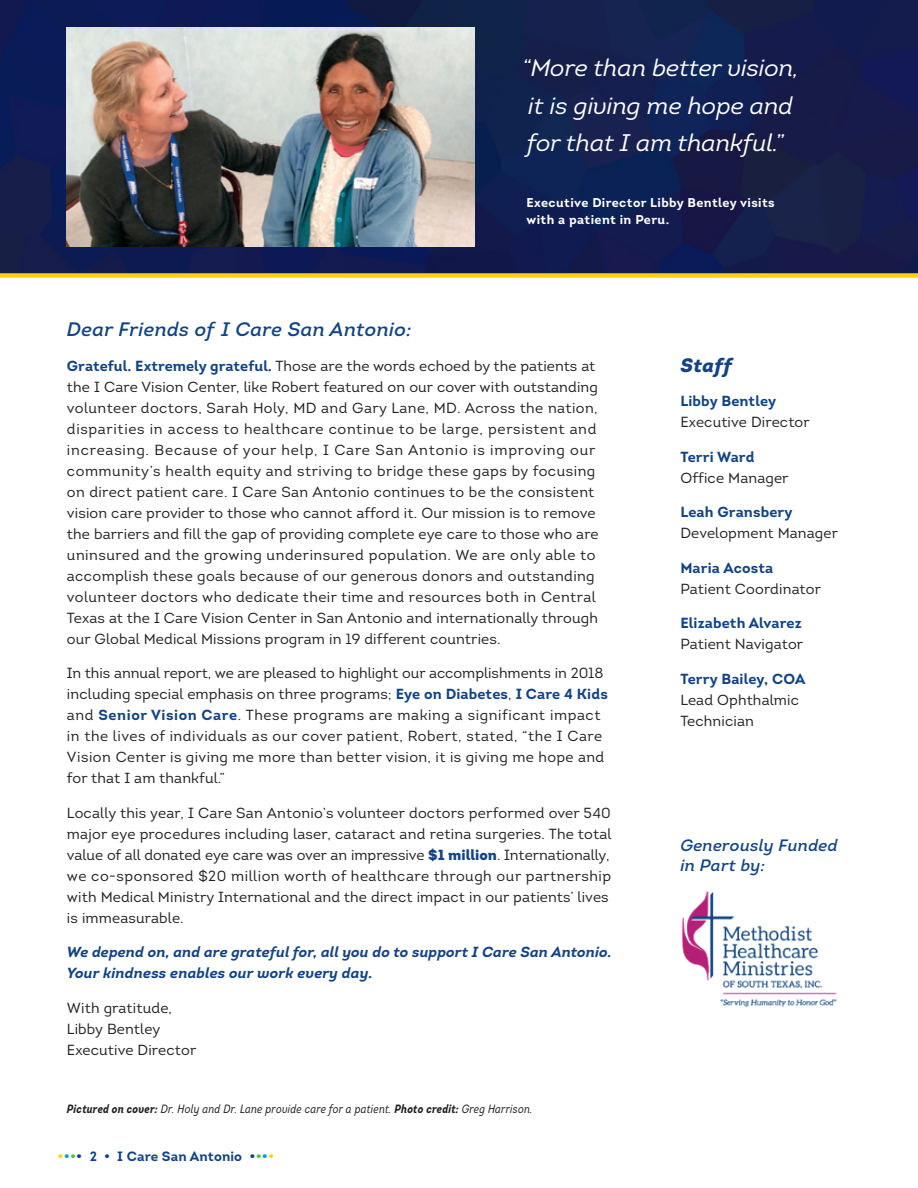
<style>
.page{position:relative;width:918px;height:1188px;background:#fff}
.page>*{position:absolute;margin:0;border:0;box-sizing:border-box;transform-origin:0 0}
.body_text{font:italic 24px/37.5px "Intro";color:#fff}
.body_text-2{font:italic 600 19.5px "Intro";letter-spacing:.02em;color:#114385}
.body_text-3{font:italic 900 19.5px "Intro";letter-spacing:.02em;color:#114385}
.body_text-4{font:italic 600 16.5px/19.5px "Intro";letter-spacing:.02em;color:#114385}
.body_text-5{font:14.7px/21px "Intro";letter-spacing:.015em;color:#231f20}
.body_text-6{font:italic 700 14.7px/21px "Intro";letter-spacing:.005em;color:#114385}
.body_text-7{font:700 14.7px/21px "Intro";letter-spacing:.01em;color:#114385}
.t1{font:700 13.5px "Intro";letter-spacing:.01em;color:#114385}
.body_text-8{font:700 12.75px/16.5px "Intro";letter-spacing:.03em;color:#fff}
.Notes_disclosure{font:italic 12px "Intro Cond";letter-spacing:.02em;color:#231f20}
.s1{font-weight:700;color:#114385}
.s2{font-weight:900;color:#114385}
.s3{font-weight:700}
.s4{color:#fed304}
.s5{color:#009fd1}
.s6{color:#60bb46}
.s7{font-weight:400;color:#231f20}
</style>
<div class="page">
<hr style="left:917px;top:340px;width:1px;height:152px;background:#60bb46">
<img style="left:681px;top:891px;width:156px;height:117px">
<div style="left:0;top:0;width:918px;height:274px;background:#141c4e"></div>
<div style="left:0;top:273px;width:918px;height:5px;background:#fed304"></div>
<img style="left:67px;top:27px;width:408px;height:219px">
<p class="body_text" style="left:522px;top:49px;width:279px">“More than better vision, it is giving me hope and for that I am thankful.”</p>
<p class="body_text-8" style="left:527px;top:194px;width:250px">Executive Director Libby Bentley visits with a patient in Peru.</p>
<p class="body_text-2" style="left:67px;top:317px;width:346px">Dear Friends of I Care San Antonio:</p>
<p class="body_text-5" style="left:67px;top:355px;width:533px"><span class="s1">Grateful. Extremely grateful.</span> Those are the words echoed by the patients at the I Care Vision Center, like Robert featured on our cover with outstanding volunteer doctors, Sarah Holy, MD and Gary Lane, MD. Across the nation, disparities in access to healthcare continue to be large, persistent and increasing. Because of your help, I Care San Antonio is improving our community’s health equity and striving to bridge these gaps by focusing on direct patient care. I Care San Antonio continues to be the consistent vision care provider to those who cannot afford it. Our mission is to remove the barriers and fill the gap of providing complete eye care to those who are uninsured and the growing underinsured population. We are only able to accomplish these goals because of our generous donors and outstanding volunteer doctors who dedicate their time and resources both in Central Texas at the I Care Vision Center in San Antonio and internationally through our Global Medical Missions program in 19 different countries.</p>
<p class="body_text-5" style="left:67px;top:663px;width:542px">In this annual report, we are pleased to highlight our accomplishments in 2018 including special emphasis on three programs; <span class="s1">Eye on Diabetes</span>, <span class="s1">I Care 4 Kids </span>and <span class="s1">Senior Vision Care</span>. These programs are making a significant impact in the lives of individuals as our cover patient, Robert, stated, “the I Care Vision Center is giving me more than better vision, it is giving me hope and for that I am thankful.”</p>
<p class="body_text-5" style="left:67px;top:802px;width:546px">Locally this year, I Care San Antonio’s volunteer doctors performed over 540 major eye procedures including laser, cataract and retina surgeries. The total value of all donated eye care was over an impressive <span class="s2">$1 million</span>. Internationally, we co-sponsored $20 million worth of healthcare through our partnership with Medical Ministry International and the direct impact in our patients’ lives is immeasurable.</p>
<p class="body_text-6" style="left:67px;top:942px;width:546px">We depend on, and are grateful for, all you do to support I Care San Antonio.<br>Your kindness enables our work every day.</p>
<p class="body_text-5" style="left:67px;top:997px;width:131px">With gratitude,<br>Libby Bentley<br>Executive Director</p>
<p class="Notes_disclosure" style="left:67px;top:1102px;width:467px"><span class="s3">Pictured on cover:</span> Dr. Holy and Dr. Lane provide care for a patient. <span class="s3">Photo credit:</span> Greg Harrison.</p>
<p class="t1" style="left:58px;top:1147px;width:218px"><span class="s4">•</span><span class="s5">•</span><span class="s6">•</span>• 2 • I Care San Antonio •<span class="s6">•</span><span class="s5">•</span><span class="s4">•</span></p>
<p class="body_text-3" style="left:680px;top:352px;width:53px">Staff</p>
<p class="body_text-5" style="left:680px;top:391px;width:131px"><span class="s1">Libby Bentley<br></span>Executive Director</p>
<p class="body_text-5" style="left:680px;top:446px;width:110px"><span class="s1">Terri Ward<br></span>Office Manager</p>
<p class="body_text-5" style="left:680px;top:502px;width:159px"><span class="s1">Leah Gransbery<br></span>Development Manager</p>
<p class="body_text-5" style="left:680px;top:557px;width:142px"><span class="s1">Maria Acosta<br></span>Patient Coordinator</p>
<p class="body_text-7" style="left:680px;top:613px;width:124px">Elizabeth Alvarez<br><span class="s7">Patient Navigator</span></p>
<p class="body_text-5" style="left:680px;top:668px;width:126px"><span class="s1">Terry Bailey, COA<br></span>Lead Ophthalmic<br>Technician</p>
<p class="body_text-4" style="left:680px;top:835px;width:159px">Generously Funded in Part by:</p>
</div>
